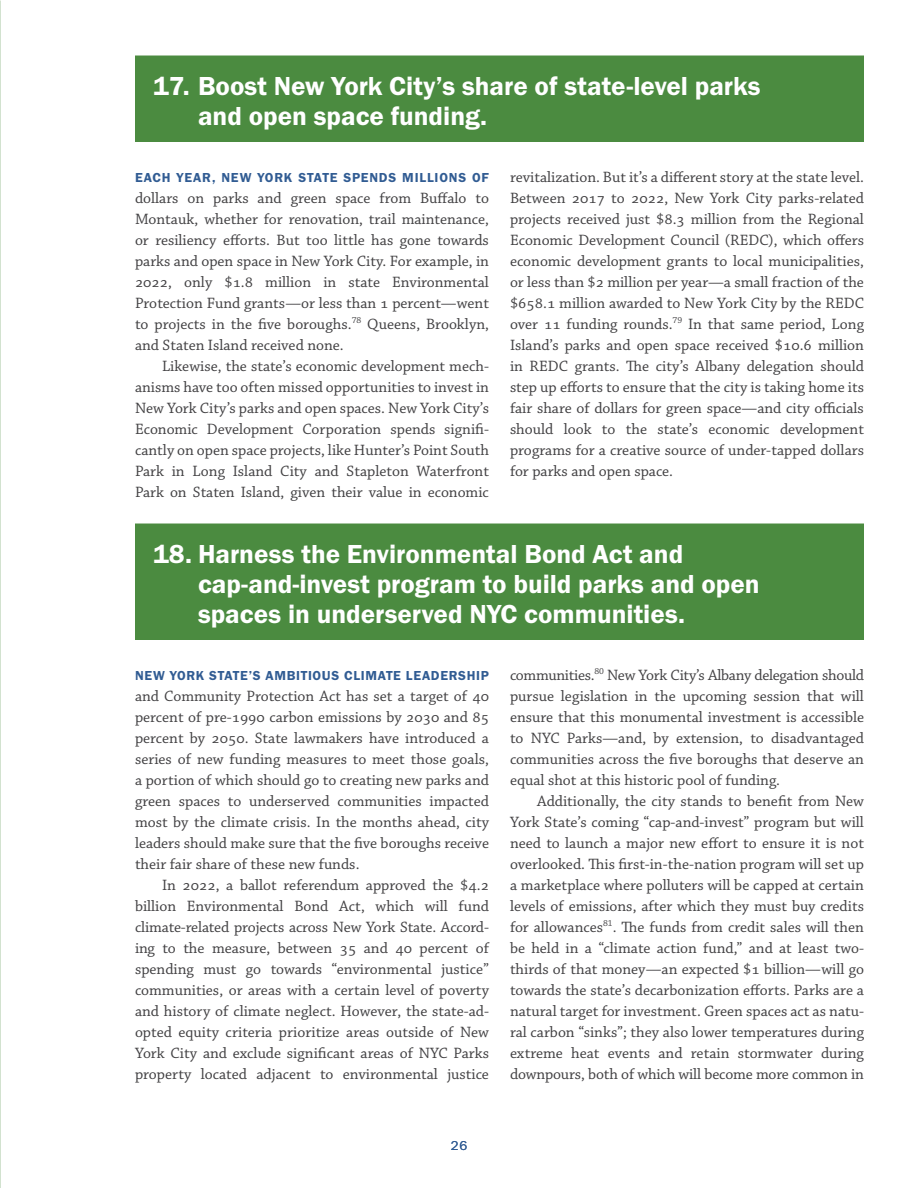
<style>
.page{position:relative;width:918px;height:1188px;background:#fff}
.page>*{position:absolute;margin:0;border:0;box-sizing:border-box;transform-origin:0 0}
.IDEA_SUBHEAD{font:27px/30px "Franklin Gothic URW Dem";color:#fff}
.CUF_Body_Copy{font:15.75px/21px "Chaparral Pro";color:#414042;text-align:justify}
.CUF_Body_Copy_1st{font:15.75px/21px "Chaparral Pro";color:#414042;text-align:justify}
.CUF_Body_Copy_1st-2{font:13.5px "Franklin Gothic URW Dem";letter-spacing:.05em;color:#315c93}
.t1{font:13.35px "Franklin Gothic URW Boo";color:#315c93}
</style>
<div class="page">
<img style="left:0;top:0;width:1px;height:1188px">
<div style="left:135px;top:58px;width:729px;height:84px;background:#4b8b40"></div>
<hr style="left:135px;top:56px;width:729px;height:3px;background:#4b8b40">
<div style="left:135px;top:526px;width:729px;height:114px;background:#4b8b40"></div>
<hr style="left:135px;top:524px;width:729px;height:3px;background:#4b8b40">
<p class="IDEA_SUBHEAD" style="left:198px;top:70px;width:564px;text-indent:-45px">17. Boost New York City’s share of state-level parks and open space funding.</p>
<p class="CUF_Body_Copy_1st-2" style="left:135px;top:169px;width:356px">EACH YEAR, NEW YORK STATE SPENDS MILLIONS OF</p>
<p class="CUF_Body_Copy_1st" style="left:135px;top:188px;width:356px">dollars on parks and green space from Buffalo to Montauk, whether for renovation, trail maintenance, or resiliency efforts. But too little has gone towards parks and open space in New York City. For example, in 2022, only $1.8 million in state Environmental Protection Fund grants—or less than 1 percent—went to projects in the five boroughs.<sup>78</sup> Queens, Brooklyn, and Staten Island received none.</p>
<p class="CUF_Body_Copy" style="left:135px;top:356px;width:356px;text-indent:27px">Likewise, the state’s economic development mech&shy;anisms have too often missed opportunities to invest in New York City’s parks and open spaces. New York City’s Economic Development Corporation spends signifi&shy;cantly on open space projects, like Hunter’s Point South Park in Long Island City and Stapleton Waterfront Park on Staten Island, given their value in economic</p>
<p class="CUF_Body_Copy" style="left:510px;top:167px;width:356px">revitalization. But it’s a different story at the state level.<br>Between 2017 to 2022, New York City parks-related projects received just $8.3 million from the Regional Economic Development Council (REDC), which offers economic development grants to local municipalities, or less than $2 million per year—a small fraction of the $658.1 million awarded to New York City by the REDC over 11 funding rounds.<sup>79</sup> In that same period, Long Island’s parks and open space received $10.6 million in REDC grants. The city’s Albany delegation should step up efforts to ensure that the city is taking home its fair share of dollars for green space—and city officials should look to the state’s economic development programs for a creative source of under-tapped dollars for parks and open space.</p>
<p class="IDEA_SUBHEAD" style="left:198px;top:538px;width:563px;text-indent:-45px">18. Harness the Environmental Bond Act and cap-and-invest program to build parks and open spaces in underserved NYC communities.</p>
<p class="CUF_Body_Copy_1st-2" style="left:135px;top:667px;width:355px">NEW YORK STATE’S AMBITIOUS CLIMATE LEADERSHIP</p>
<p class="CUF_Body_Copy_1st" style="left:135px;top:686px;width:356px">and Community Protection Act has set a target of 40 percent of pre-1990 carbon emissions by 2030 and 85 percent by 2050. State lawmakers have introduced a series of new funding measures to meet those goals, a portion of which should go to creating new parks and green spaces to underserved communities impacted most by the climate crisis. In the months ahead, city leaders should make sure that the five boroughs receive their fair share of these new funds.</p>
<p class="CUF_Body_Copy" style="left:135px;top:875px;width:356px;text-indent:27px">In 2022, a ballot referendum approved the $4.2 billion Environmental Bond Act, which will fund climate-related projects across New York State. Accord&shy;ing to the measure, between 35 and 40 percent of spending must go towards “environmental justice” communities, or areas with a certain level of poverty and history of climate neglect. However, the state-ad&shy;opted equity criteria prioritize areas outside of New York City and exclude significant areas of NYC Parks property located adjacent to environmental justice</p>
<p class="CUF_Body_Copy" style="left:510px;top:665px;width:356px">communities.<sup>80</sup> New York City’s Albany delegation should pursue legislation in the upcoming session that will ensure that this monumental investment is accessible to NYC Parks—and, by extension, to disadvantaged communities across the five boroughs that deserve an equal shot at this historic pool of funding.</p>
<p class="CUF_Body_Copy" style="left:510px;top:791px;width:356px;text-indent:27px">Additionally, the city stands to benefit from New York State’s coming “cap-and-invest” program but will need to launch a major new effort to ensure it is not overlooked. This first-in-the-nation program will set up a marketplace where polluters will be capped at certain levels of emissions, after which they must buy credits for allowances<sup>81</sup>. The funds from credit sales will then be held in a “climate action fund,” and at least two&shy;thirds of that money—an expected $1 billion—will go towards the state’s decarbonization efforts. Parks are a natural target for investment. Green spaces act as natu&shy;ral carbon “sinks”; they also lower temperatures during extreme heat events and retain stormwater during downpours, both of which will become more common in</p>
<p class="t1" style="left:451px;top:1138px;width:18px">26</p>
</div>
